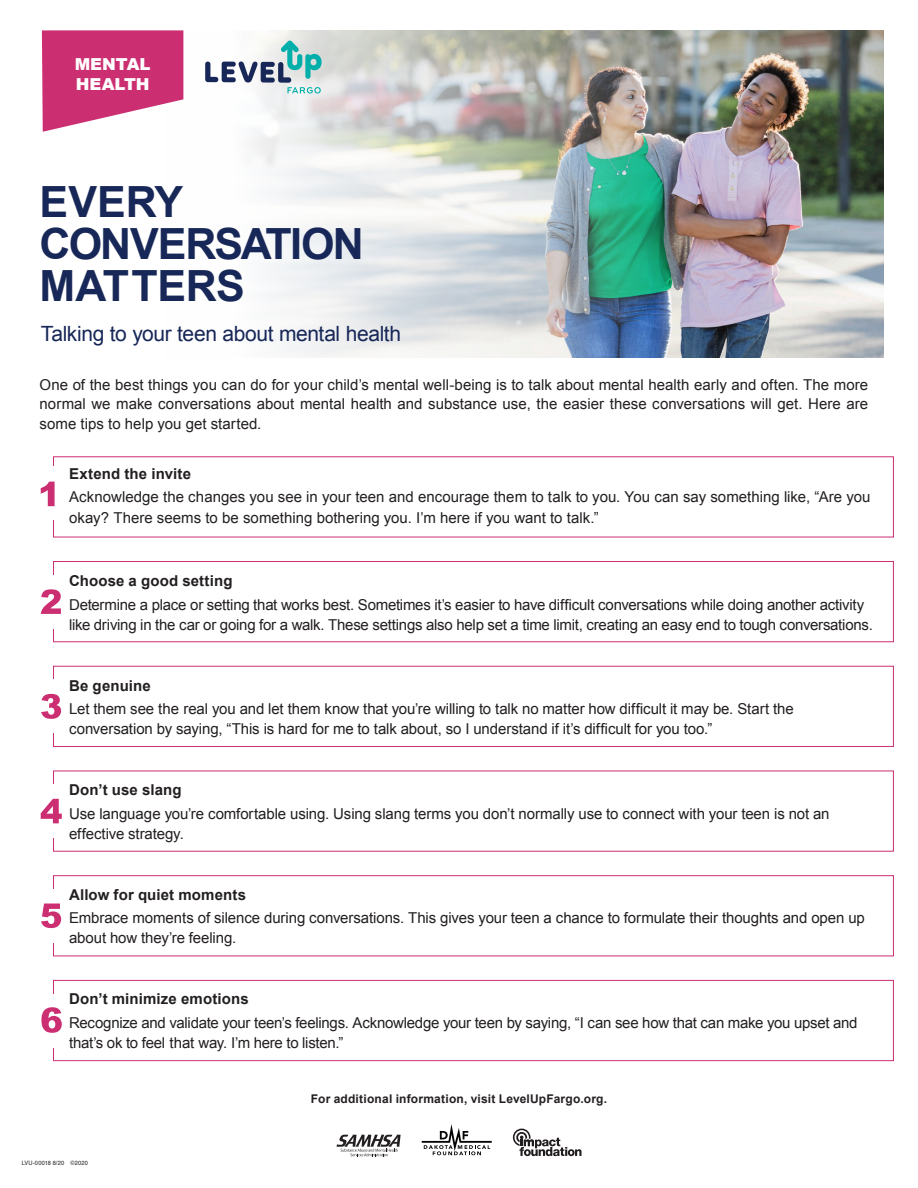
<style>
.page{position:relative;width:918px;height:1188px;background:#fff}
.page>*{position:absolute;margin:0;border:0;box-sizing:border-box;transform-origin:0 0}
.t1{font:700 43.05px/41.8px "Arial";letter-spacing:-.025em;color:#172757}
.t2{font:21px "Arial";letter-spacing:-.02em;color:#172757}
.t3{font:900 16.5px/19.8px "Arial";color:#fff}
.t4{font:15px/20.2px "Arial";letter-spacing:-.01em;color:#231f20}
.t5{font:700 15px "Arial";letter-spacing:.01em;color:#231f20}
.t6{font:700 12px "Arial";letter-spacing:.015em;color:#231f20}
.t7{font:6px "Helvetica";letter-spacing:.025em;color:#231f20;scale:.95 1}
</style>
<div class="page">
<img style="left:183px;top:30px;width:701px;height:327px">
<svg style="left:422px;top:1124px;width:70px;height:31px"></svg>
<svg style="left:513px;top:1129px;width:69px;height:27px"></svg>
<svg style="left:336px;top:1135px;width:65px;height:21px"></svg>
<div style="left:53px;top:456px;width:841px;height:81px;border:1px solid #cc2e72"></div>
<div style="left:34px;top:466px;width:41px;height:54px;background:#fff"></div>
<svg style="left:41px;top:482px;width:14px;height:24px"></svg>
<div style="left:53px;top:561px;width:841px;height:81px;border:1px solid #cc2e72"></div>
<div style="left:34px;top:575px;width:41px;height:54px;background:#fff"></div>
<svg style="left:41px;top:589px;width:20px;height:25px"></svg>
<div style="left:53px;top:666px;width:841px;height:81px;border:1px solid #cc2e72"></div>
<div style="left:32px;top:679px;width:45px;height:54px;background:#fff"></div>
<svg style="left:41px;top:694px;width:20px;height:25px"></svg>
<svg style="left:41px;top:799px;width:21px;height:24px"></svg>
<div style="left:53px;top:875px;width:841px;height:81px;border:1px solid #cc2e72"></div>
<div style="left:32px;top:889px;width:45px;height:54px;background:#fff"></div>
<svg style="left:41px;top:904px;width:20px;height:24px"></svg>
<svg style="left:42px;top:30px;width:141px;height:102px"></svg>
<svg style="left:205px;top:41px;width:117px;height:53px"></svg>
<div style="left:53px;top:980px;width:841px;height:81px;border:1px solid #cc2e72"></div>
<div style="left:32px;top:994px;width:45px;height:54px;background:#fff"></div>
<svg style="left:41px;top:1007px;width:21px;height:26px"></svg>
<p class="t3" style="left:75px;top:54px;width:77px">MENTAL<br>HEALTH</p>
<p class="t1" style="left:40px;top:183px;width:326px">EVERY<br>CONVERSATION<br>MATTERS</p>
<p class="t2" style="left:41px;top:320px;width:362px">Talking to your teen about mental health</p>
<p class="t4" style="left:40px;top:375px;width:830px;line-height:19.5px;text-align:justify">One of the best things you can do for your child’s mental well-being is to talk about mental health early and often. The more normal we make conversations about mental health and substance use, the easier these conversations will get. Here are some tips to help you get started.</p>
<p class="t5" style="left:69px;top:464px;width:123px">Extend the invite</p>
<p class="t4" style="left:69px;top:487px;width:803px">Acknowledge the changes you see in your teen and encourage them to talk to you. You can say something like, “Are you okay? There seems to be something bothering you. I’m here if you want to talk.”</p>
<p class="t5" style="left:69px;top:571px;width:165px">Choose a good setting</p>
<p class="t4" style="left:69px;top:594px;width:805px">Determine a place or setting that works best. Sometimes it’s easier to have difficult conversations while doing another activity like driving in the car or going for a walk. These settings also help set a time limit, creating an easy end to tough conversations.</p>
<p class="t5" style="left:69px;top:676px;width:83px">Be genuine</p>
<p class="t4" style="left:69px;top:699px;width:726px">Let them see the real you and let them know that you’re willing to talk no matter how difficult it may be. Start the conversation by saying, “This is hard for me to talk about, so I understand if it’s difficult for you too.”</p>
<p class="t5" style="left:69px;top:780px;width:114px">Don’t use slang</p>
<p class="t4" style="left:69px;top:803px;width:762px">Use language you’re comfortable using. Using slang terms you don’t normally use to connect with your teen is not an effective strategy.</p>
<p class="t5" style="left:69px;top:884px;width:179px">Allow for quiet moments</p>
<p class="t4" style="left:69px;top:908px;width:797px">Embrace moments of silence during conversations. This gives your teen a chance to formulate their thoughts and open up about how they’re feeling.</p>
<p class="t5" style="left:69px;top:989px;width:181px">Don’t minimize emotions</p>
<p class="t4" style="left:69px;top:1012px;width:790px">Recognize and validate your teen’s feelings. Acknowledge your teen by saying, “I can see how that can make you upset and that’s ok to feel that way. I’m here to listen.”</p>
<p class="t7" style="left:22px;top:1158px;width:71px">LVU-00018 8/20 ©2020</p>
<p class="t6" style="left:311px;top:1091px;width:298px">For additional information, visit LevelUpFargo.org.</p>
</div>
